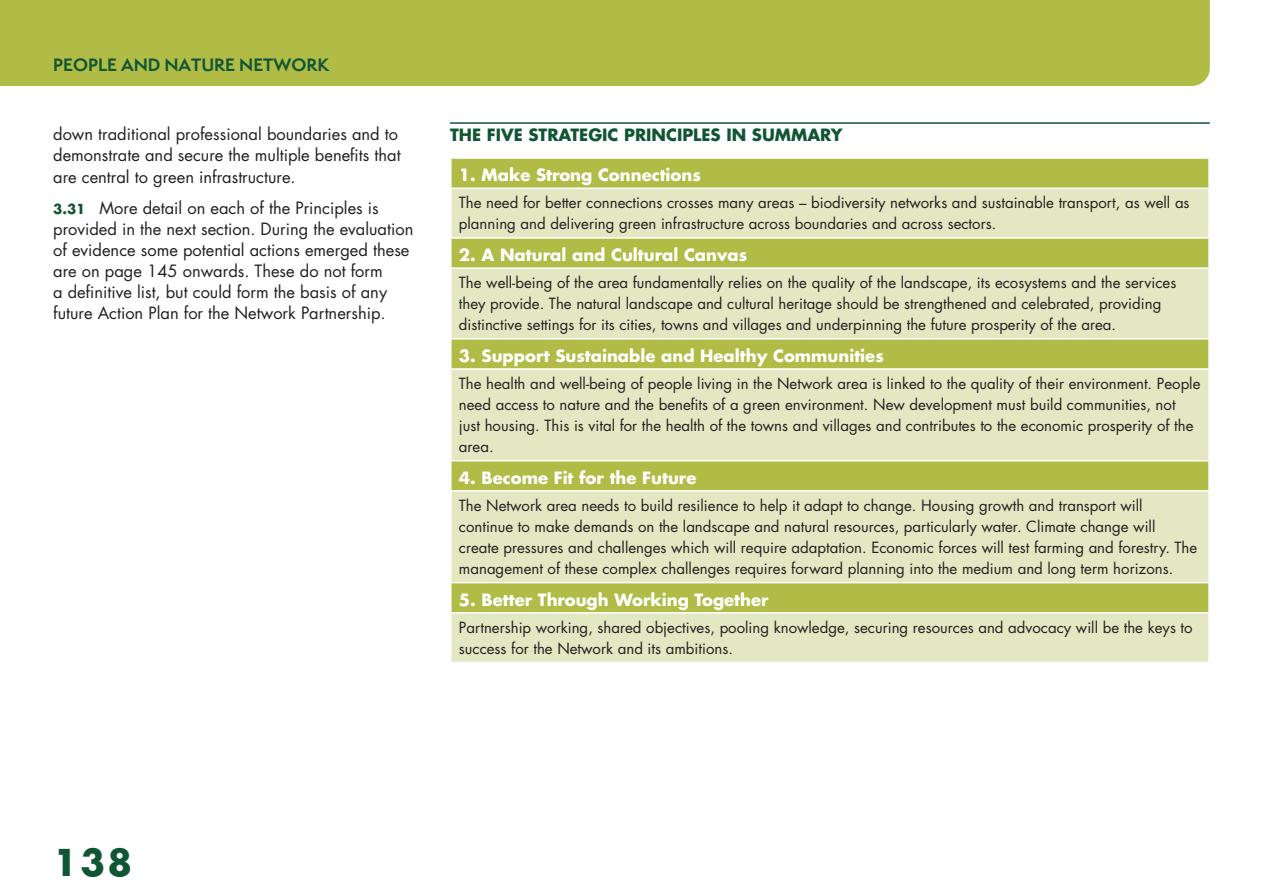
<style>
.page{position:relative;width:1263px;height:893px;background:#fff}
.page>*{position:absolute;margin:0;border:0;box-sizing:border-box;transform-origin:0 0}
.t1{font:700 36px "Futura";color:#115634}
.t2{font:16.5px/21px "Futura";color:#231f20}
.BoxHead{font:700 16.5px "Futura";color:#fff}
.FigureNumber{font:700 16.5px "Futura";color:#115634}
.t3{font:700 16.5px "Semplicita Pro";color:#115634}
.BoxText{font:15px/21px "Futura";color:#231f20}
.s1{font-weight:700;font-size:13.5px;color:#115634}
</style>
<div class="page">
<hr style="left:450px;top:122px;width:760px;height:2px;background:#115634">
<div style="left:452px;top:159px;width:756px;height:28px;background:#b0bc46"></div>
<svg style="left:452px;top:189px;width:756px;height:473px;background:#d6dca3"></svg>
<hr style="left:450px;top:237px;width:760px;height:2px;background:#fff">
<hr style="left:450px;top:267px;width:760px;height:2px;background:#fff">
<hr style="left:450px;top:338px;width:760px;height:2px;background:#fff">
<hr style="left:450px;top:368px;width:760px;height:2px;background:#fff">
<hr style="left:450px;top:460px;width:760px;height:1px;background:#fff">
<hr style="left:450px;top:490px;width:760px;height:2px;background:#fff">
<hr style="left:450px;top:582px;width:760px;height:1px;background:#fff">
<hr style="left:450px;top:612px;width:760px;height:1px;background:#fff">
<div style="left:0;top:0;width:1210px;height:86px;background:#b0bc46"></div>
<p class="t3" style="left:53px;top:53px;width:278px">PEOPLE AND NATURE NETWORK</p>
<p class="t2" style="left:53px;top:124px;width:349px">down traditional professional boundaries and to demonstrate and secure the multiple benefits that are central to green infrastructure.</p>
<p class="t2" style="left:53px;top:197px;width:362px"><span class="s1">3.31</span> More detail on each of the Principles is provided in the next section. During the evaluation of evidence some potential actions emerged these are on page 145 onwards. These do not form<br>a definitive list, but could form the basis of any future Action Plan for the Network Partnership.</p>
<p class="FigureNumber" style="left:450px;top:123px;width:394px">THE FIVE STRATEGIC PRINCIPLES IN SUMMARY</p>
<p class="BoxHead" style="left:459px;top:164px;width:244px">1. Make Strong Connections</p>
<p class="BoxText" style="left:459px;top:192px;width:732px">The need for better connections crosses many areas – biodiversity networks and sustainable transport, as well as planning and delivering green infrastructure across boundaries and across sectors.</p>
<p class="BoxHead" style="left:459px;top:243px;width:290px">2. A Natural and Cultural Canvas</p>
<p class="BoxText" style="left:459px;top:272px;width:719px">The well-being of the area fundamentally relies on the quality of the landscape, its ecosystems and the services they provide. The natural landscape and cultural heritage should be strengthened and celebrated, providing distinctive settings for its cities, towns and villages and underpinning the future prosperity of the area.</p>
<p class="BoxHead" style="left:459px;top:344px;width:426px">3. Support Sustainable and Healthy Communities</p>
<p class="BoxText" style="left:459px;top:373px;width:743px">The health and well-being of people living in the Network area is linked to the quality of their environment. People need access to nature and the benefits of a green environment. New development must build communities, not just housing. This is vital for the health of the towns and villages and contributes to the economic prosperity of the area.</p>
<p class="BoxHead" style="left:459px;top:466px;width:239px">4. Become Fit for the Future</p>
<p class="BoxText" style="left:459px;top:495px;width:740px">The Network area needs to build resilience to help it adapt to change. Housing growth and transport will continue to make demands on the landscape and natural resources, particularly water. Climate change will create pressures and challenges which will require adaptation. Economic forces will test farming and forestry. The management of these complex challenges requires forward planning into the medium and long term horizons.</p>
<p class="BoxHead" style="left:459px;top:588px;width:311px">5. Better Through Working Together</p>
<p class="BoxText" style="left:459px;top:617px;width:735px">Partnership working, shared objectives, pooling knowledge, securing resources and advocacy will be the keys to success for the Network and its ambitions.</p>
<h1 class="t1" style="left:53px;top:837px;width:81px">138</h1>
</div>
